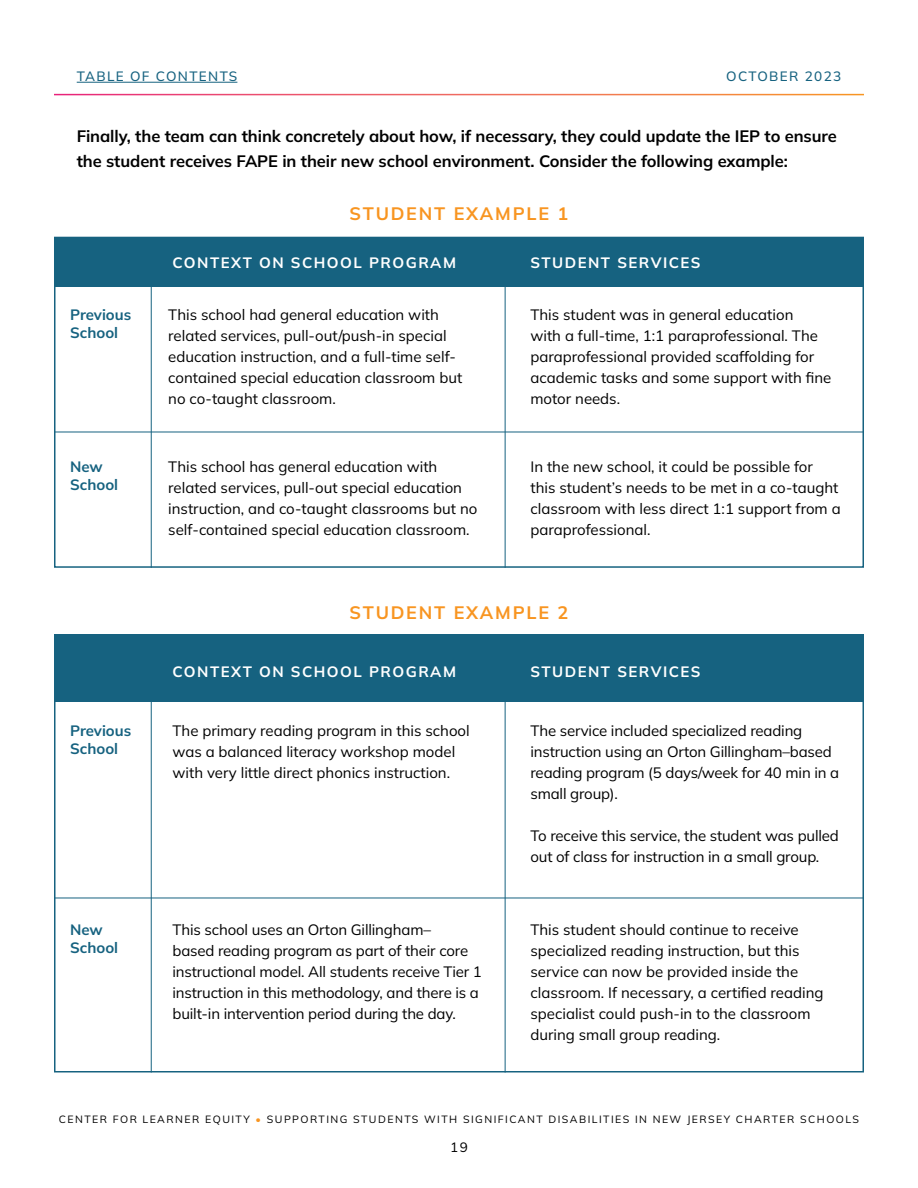
<style>
.page{position:relative;width:918px;height:1188px;background:#fff}
.page>*{position:absolute;margin:0;border:0;box-sizing:border-box;transform-origin:0 0}
.t1{font:700 18px "Mulish";letter-spacing:.1em;color:#f89521}
.t2{font:700 16.5px/25.5px "Mulish";letter-spacing:-.005em;color:#000}
.t3{font:15px/21px "Mulish";color:#000}
.t4{font:700 15px "Mulish";letter-spacing:.1em;color:#fff}
.t5{font:700 15px/18px "Mulish";color:#166280}
.t6{font:500 13.5px "Mulish";letter-spacing:.1em;color:#166280}
.t7{font:13.5px "Mulish";color:#000}
.t8{font:10.5px "Mulish";letter-spacing:.14em;color:#000}
.s1{color:#f89521}
</style>
<div class="page">
<hr style="left:77px;top:82px;width:160px;height:1px;background:#166280">
<div style="left:54px;top:237px;width:810px;height:49px;background:#166280"></div>
<div style="left:54px;top:237px;width:810px;height:331px;border:2px solid #166280"></div>
<hr style="left:54px;top:432px;width:810px;height:1px;background:#166280">
<hr style="left:151px;top:280px;width:1px;height:288px;background:#166280">
<hr style="left:505px;top:280px;width:1px;height:288px;background:#166280">
<div style="left:54px;top:634px;width:810px;height:68px;background:#166280"></div>
<div style="left:54px;top:634px;width:810px;height:438px;border:2px solid #166280"></div>
<hr style="left:54px;top:898px;width:810px;height:1px;background:#166280">
<hr style="left:151px;top:692px;width:1px;height:380px;background:#166280">
<hr style="left:505px;top:692px;width:1px;height:380px;background:#166280">
<p class="t6" style="left:77px;top:67px;width:162px">TABLE OF CONTENTS</p>
<p class="t6" style="left:726px;top:67px;width:117px">OCTOBER 2023</p>
<p class="t2" style="left:77px;top:123px;width:762px">Finally, the team can think concretely about how, if necessary, they could update the IEP to ensure the student receives FAPE in their new school environment. Consider the following example:</p>
<p class="t1" style="left:350px;top:201px;width:220px">STUDENT EXAMPLE 1</p>
<p class="t4" style="left:172px;top:253px;width:285px">CONTEXT ON SCHOOL PROGRAM</p>
<p class="t4" style="left:530px;top:253px;width:172px">STUDENT SERVICES</p>
<p class="t5" style="left:70px;top:306px;width:63px">Previous<br>School</p>
<p class="t3" style="left:168px;top:304px;width:296px">This school had general education with related services, pull-out/push-in special education instruction, and a full-time self&shy;contained special education classroom but no co-taught classroom.</p>
<p class="t3" style="left:530px;top:304px;width:302px">This student was in general education<br>with a full-time, 1:1 paraprofessional. The paraprofessional provided scaffolding for academic tasks and some support with fine motor needs.</p>
<p class="t5" style="left:70px;top:457px;width:49px">New<br>School</p>
<p class="t3" style="left:168px;top:456px;width:311px">This school has general education with related services, pull-out special education instruction, and co-taught classrooms but no self-contained special education classroom.</p>
<p class="t3" style="left:530px;top:456px;width:312px">In the new school, it could be possible for this student’s needs to be met in a co-taught classroom with less direct 1:1 support from a paraprofessional.</p>
<p class="t1" style="left:350px;top:600px;width:220px">STUDENT EXAMPLE 2</p>
<p class="t4" style="left:173px;top:662px;width:285px">CONTEXT ON SCHOOL PROGRAM</p>
<p class="t4" style="left:530px;top:662px;width:172px">STUDENT SERVICES</p>
<p class="t5" style="left:70px;top:722px;width:63px">Previous<br>School</p>
<p class="t3" style="left:173px;top:720px;width:299px">The primary reading program in this school was a balanced literacy workshop model with very little direct phonics instruction.</p>
<p class="t3" style="left:530px;top:720px;width:310px">The service included specialized reading instruction using an Orton Gillingham–based reading program (5 days/week for 40 min in a small group).</p>
<p class="t3" style="left:530px;top:825px;width:310px">To receive this service, the student was pulled out of class for instruction in a small group.</p>
<p class="t5" style="left:70px;top:920px;width:49px">New<br>School</p>
<p class="t3" style="left:173px;top:919px;width:311px">This school uses an Orton Gillingham–<br>based reading program as part of their core instructional model. All students receive Tier 1 instruction in this methodology, and there is a built-in intervention period during the day.</p>
<p class="t3" style="left:530px;top:919px;width:295px">This student should continue to receive specialized reading instruction, but this service can now be provided inside the classroom. If necessary, a certified reading specialist could push-in to the classroom during small group reading.</p>
<p class="t8" style="left:59px;top:1113px;width:802px">CENTER FOR LEARNER EQUITY <span class="s1">•</span> SUPPORTING STUDENTS WITH SIGNIFICANT DISABILITIES IN NEW JERSEY CHARTER SCHOOLS</p>
<p class="t7" style="left:450px;top:1138px;width:19px">19</p>
</div>
